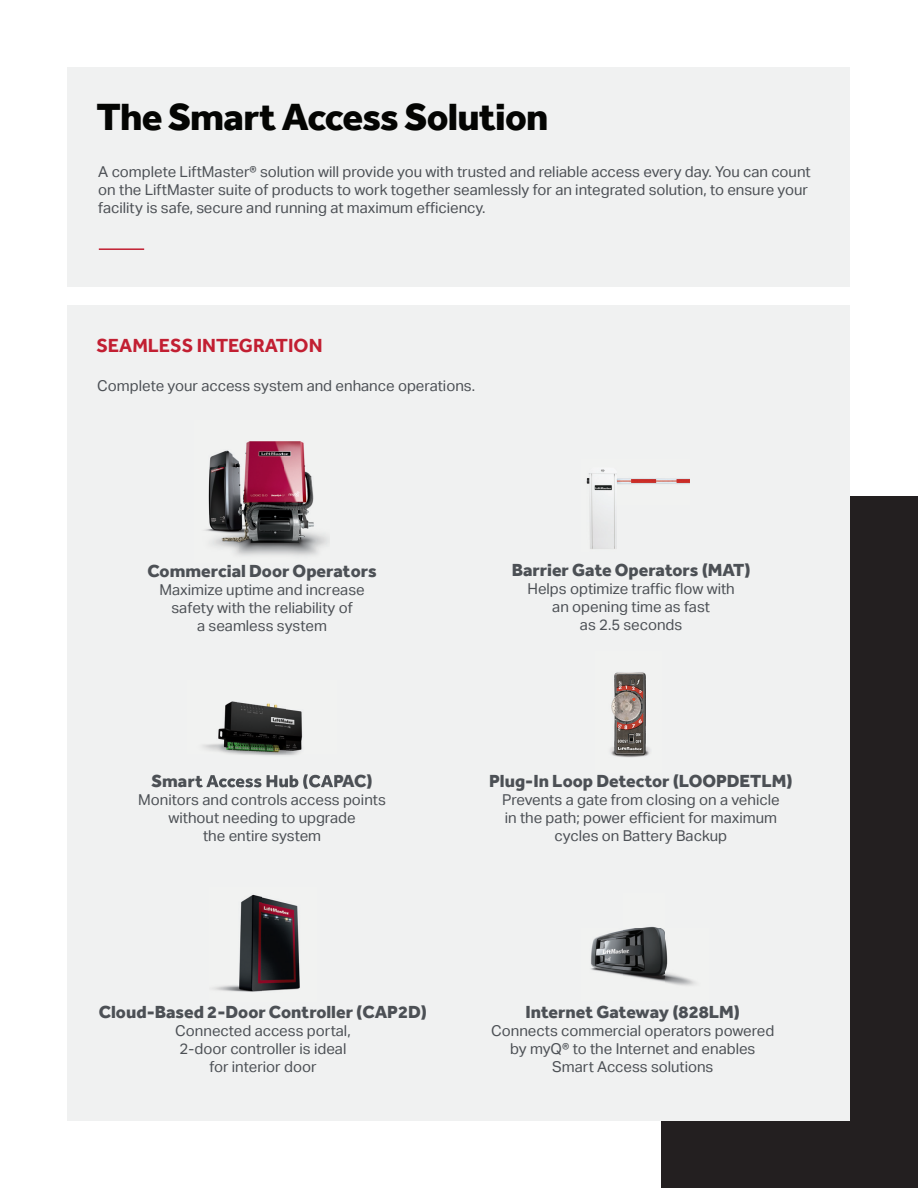
<style>
.page{position:relative;width:918px;height:1188px;background:#fff}
.page>*{position:absolute;margin:0;border:0;box-sizing:border-box;transform-origin:0 0}
.t1{font:800 39px "Effra";letter-spacing:-.02em;color:#040503}
.t2{font:700 19.5px "Effra";color:#c21f32}
.t3{font:800 18px "Effra";color:#4c5055}
.t4{font:15px/18px "Aktiv Grotesk";color:#4c5055;text-align:center}
</style>
<div class="page">
<div style="left:662px;top:497px;width:256px;height:691px;background:#231f20"></div>
<div style="left:68px;top:305px;width:782px;height:815px;background:#f0f1f1"></div>
<div style="left:68px;top:68px;width:782px;height:219px;background:#f0f1f1"></div>
<img style="left:586px;top:469px;width:104px;height:80px">
<img style="left:205px;top:441px;width:124px;height:115px">
<img style="left:591px;top:926px;width:104px;height:60px">
<img style="left:214px;top:894px;width:86px;height:98px">
<hr style="left:99px;top:248px;width:45px;height:2px;background:#c21f32">
<img style="left:610px;top:672px;width:40px;height:85px">
<img style="left:203px;top:701px;width:100px;height:55px">
<img style="left:188px;top:774px;width:149px;height:15px">
<h1 class="t1" style="left:96px;top:93px;width:454px">The Smart Access Solution</h1>
<p class="t4" style="left:98px;top:163px;width:714px;text-align:left">A complete LiftMaster® solution will provide you with trusted and reliable access every day. You can count on the LiftMaster suite of products to work together seamlessly for an integrated solution, to ensure your facility is safe, secure and running at maximum efficiency.</p>
<h2 class="t2" style="left:96px;top:333px;width:228px">SEAMLESS INTEGRATION</h2>
<p class="t4" style="left:97px;top:377px;width:379px">Complete your access system and enhance operations.</p>
<p class="t3" style="left:147px;top:560px;width:231px">Commercial Door Operators</p>
<p class="t4" style="left:159px;top:581px;width:207px">Maximize uptime and increase safety with the reliability of<br>a seamless system</p>
<p class="t4" style="left:138px;top:791px;width:249px">Monitors and controls access points without needing to upgrade<br>the entire system</p>
<p class="t3" style="left:512px;top:559px;width:240px">Barrier Gate Operators (MAT)</p>
<p class="t4" style="left:527px;top:580px;width:209px">Helps optimize traffic flow with an opening time as fast<br>as 2.5 seconds</p>
<p class="t3" style="left:489px;top:770px;width:305px">Plug-In Loop Detector (LOOPDETLM)</p>
<p class="t4" style="left:502px;top:791px;width:279px">Prevents a gate from closing on a vehicle in the path; power efficient for maximum cycles on Battery Backup</p>
<p class="t3" style="left:99px;top:1001px;width:330px">Cloud-Based 2-Door Controller (CAP2D)</p>
<p class="t4" style="left:175px;top:1022px;width:177px">Connected access portal,<br>2-door controller is ideal for interior door</p>
<p class="t3" style="left:526px;top:1001px;width:216px">Internet Gateway (828LM)</p>
<p class="t4" style="left:491px;top:1022px;width:285px">Connects commercial operators powered by myQ® to the Internet and enables<br>Smart Access solutions</p>
</div>
